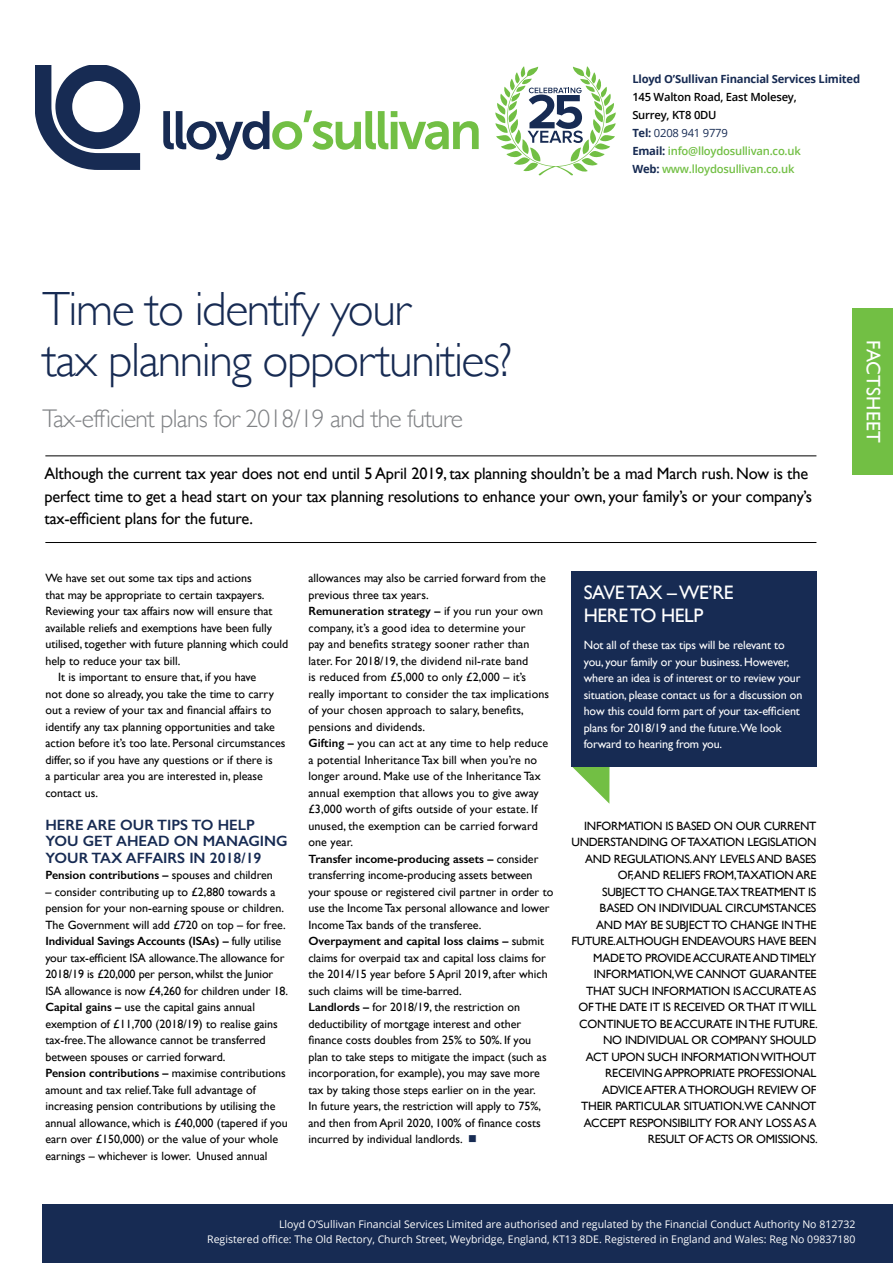
<style>
.page{position:relative;width:893px;height:1263px;background:#fff}
.page>*{position:absolute;margin:0;border:0;box-sizing:border-box;transform-origin:0 0}
.t1{font:300 48px/51px "Gill Sans";letter-spacing:-.03em;color:#172b53}
.t2{font:300 25.5px "Gill Sans";letter-spacing:-.03em;color:#808285}
.t3{font:19.5px/22.5px "Gill Sans";letter-spacing:-.02em;color:#fff}
.t4{font:19.5px "Gill Sans";letter-spacing:.01em;color:#fff}
.t5{font:16.5px/22.5px "Gill Sans";letter-spacing:-.01em;color:#000}
.t6{font:600 15px/16.5px "Gill Sans";color:#172b53}
.t7{font:12px/16.5px "Gill Sans";color:#000}
.t8{font:12px/16.5px "Gill Sans";letter-spacing:-.02em;color:#000;text-align:right}
.t9{font:12px/16.5px "Gill Sans";letter-spacing:-.01em;color:#fff}
.t10{font:600 12px "Gill Sans";color:#000}
.t11{font:600 11.25px/18px "Open Sans";letter-spacing:-.02em;color:#72bf44}
.t12{font:700 11.25px "Open Sans";letter-spacing:-.02em;color:#172b53}
.t13{font:10.5px/15px "Open Sans";color:#fff;text-align:right}
.s1{color:#000}
.s2{font-weight:700;color:#172b53}
.s3{font-weight:400;color:#172b53}
.s4{font-weight:400}
.s5{font-weight:600}
.s6{color:#172b53}
</style>
<div class="page">
<hr style="left:45px;top:542px;width:771px;height:1px;background:#000">
<hr style="left:45px;top:455px;width:771px;height:1px;background:#000">
<div style="left:852px;top:308px;width:41px;height:166px;background:#72bf44"></div>
<svg style="left:571px;top:766px;width:38px;height:37px"></svg>
<div style="left:571px;top:571px;width:245px;height:195px;background:#172b53"></div>
<div style="left:43px;top:1204px;width:850px;height:59px;background:#172b53"></div>
<svg style="left:163px;top:110px;width:316px;height:50px"></svg>
<svg style="left:35px;top:65px;width:105px;height:105px"></svg>
<svg style="left:495px;top:66px;width:121px;height:109px"></svg>
<p class="t12" style="left:632px;top:71px;width:229px">Lloyd O’Sullivan Financial Services Limited</p>
<p class="t11" style="left:632px;top:88px;width:170px"><span class="s1">145 Walton Road, East Molesey,<br>Surrey, KT8 0DU<br></span><span class="s2">Tel:</span> <span class="s3">0208 941 9779<br></span><span class="s2">Email:</span> info@lloydosullivan.co.uk<br><span class="s2">Web:</span> www.lloydosullivan.co.uk</p>
<h1 class="t1" style="left:43px;top:284px;width:471px">Time to identify your<br>tax planning opportunities?</h1>
<h2 class="t2" style="left:43px;top:404px;width:422px">Tax-efficient plans for 2018/19 and the future</h2>
<p class="t5" style="left:44px;top:462px;width:769px">Although the current tax year does not end until 5 April 2019, tax planning shouldn’t be a mad March rush. Now is the perfect time to get a head start on your tax planning resolutions to enhance your own, your family’s or your company’s tax-efficient plans for the future.</p>
<p class="t7" style="left:45px;top:570px;width:208px">We have set out some tax tips and actions</p>
<p class="t7" style="left:45px;top:586px;width:221px">that may be appropriate to certain taxpayers.</p>
<p class="t7" style="left:45px;top:603px;width:229px">Reviewing your tax affairs now will ensure that</p>
<p class="t7" style="left:45px;top:619px;width:228px">available reliefs and exemptions have been fully</p>
<p class="t7" style="left:45px;top:636px;width:244px">utilised, together with future planning which could</p>
<p class="t7" style="left:45px;top:652px;width:137px">help to reduce your tax bill.</p>
<p class="t7" style="left:58px;top:669px;width:200px">It is important to ensure that, if you have</p>
<p class="t7" style="left:45px;top:685px;width:230px">not done so already, you take the time to carry</p>
<p class="t7" style="left:45px;top:702px;width:227px">out a review of your tax and financial affairs to</p>
<p class="t7" style="left:45px;top:718px;width:231px">identify any tax planning opportunities and take</p>
<p class="t7" style="left:45px;top:735px;width:241px">action before it’s too late. Personal circumstances</p>
<p class="t7" style="left:45px;top:751px;width:229px">differ, so if you have any questions or if there is</p>
<p class="t7" style="left:45px;top:768px;width:219px">a particular area you are interested in, please</p>
<p class="t7" style="left:45px;top:784px;width:54px">contact us.</p>
<p class="t6" style="left:45px;top:816px;width:244px">HERE ARE OUR TIPS TO HELP<br>YOU GET AHEAD ON MANAGING<br>YOUR TAX AFFAIRS IN 2018/19</p>
<p class="t10" style="left:45px;top:868px;width:229px">Pension contributions – <span class="s4">spouses and children</span></p>
<p class="t7" style="left:45px;top:883px;width:244px">– consider contributing up to £2,880 towards a pension for your non-earning spouse or children.<br>The Government will add £720 on top – for free.<br><span class="s5">Individual Savings Accounts (ISAs) –</span> fully utilise your tax-efficient ISA allowance.The allowance for 2018/19 is £20,000 per person, whilst the Junior ISA allowance is now £4,260 for children under 18.<br><span class="s5">Capital gains –</span> use the capital gains annual exemption of £11,700 (2018/19) to realise gains tax-free.The allowance cannot be transferred between spouses or carried forward.<br><span class="s5">Pension contributions –</span> maximise contributions amount and tax relief.Take full advantage of increasing pension contributions by utilising the annual allowance, which is £40,000 (tapered if you earn over £150,000) or the value of your whole earnings – whichever is lower. Unused annual</p>
<p class="t7" style="left:308px;top:570px;width:246px">allowances may also be carried forward from the previous three tax years.<br><span class="s5">Remuneration strategy –</span> if you run your own company, it’s a good idea to determine your<br>pay and benefits strategy sooner rather than later. For 2018/19, the dividend nil-rate band<br>is reduced from £5,000 to only £2,000 – it’s really important to consider the tax implications of your chosen approach to salary, benefits, pensions and dividends.<br><span class="s5">Gifting –</span> you can act at any time to help reduce a potential Inheritance Tax bill when you’re no longer around. Make use of the Inheritance Tax annual exemption that allows you to give away £3,000 worth of gifts outside of your estate. If unused, the exemption can be carried forward one year.<br><span class="s5">Transfer income-producing assets –</span> consider transferring income-producing assets between your spouse or registered civil partner in order to use the Income Tax personal allowance and lower Income Tax bands of the transferee.<br><span class="s5">Overpayment and capital loss claims –</span> submit claims for overpaid tax and capital loss claims for the 2014/15 year before 5 April 2019, after which such claims will be time-barred.<br><span class="s5">Landlords –</span> for 2018/19, the restriction on deductibility of mortgage interest and other finance costs doubles from 25% to 50%. If you plan to take steps to mitigate the impact (such as incorporation, for example), you may save more tax by taking those steps earlier on in the year.<br>In future years, the restriction will apply to 75%, and then from April 2020, 100% of finance costs incurred by individual landlords. <span class="s6">■</span></p>
<h3 class="t3" style="left:584px;top:581px;width:151px">SAVE TAX – WE’RE<br>HERE TO HELP</h3>
<p class="t9" style="left:584px;top:637px;width:220px">Not all of these tax tips will be relevant to you, your family or your business. However, where an idea is of interest or to review your situation, please contact us for a discussion on how this could form part of your tax-efficient plans for 2018/19 and the future.We look forward to hearing from you.</p>
<p class="t8" style="left:571px;top:817px;width:248px">INFORMATION IS BASED ON OUR CURRENT UNDERSTANDING OF TAXATION LEGISLATION AND REGULATIONS.ANY LEVELS AND BASES OF,AND RELIEFS FROM,TAXATION ARE<br>SUBJECT TO CHANGE.TAX TREATMENT IS BASED ON INDIVIDUAL CIRCUMSTANCES<br>AND MAY BE SUBJECT TO CHANGE IN THE FUTURE.ALTHOUGH ENDEAVOURS HAVE BEEN MADE TO PROVIDE ACCURATE AND TIMELY INFORMATION,WE CANNOT GUARANTEE THAT SUCH INFORMATION IS ACCURATE AS OF THE DATE IT IS RECEIVED OR THAT IT WILL CONTINUE TO BE ACCURATE IN THE FUTURE.<br>NO INDIVIDUAL OR COMPANY SHOULD<br>ACT UPON SUCH INFORMATION WITHOUT RECEIVING APPROPRIATE PROFESSIONAL ADVICE AFTER A THOROUGH REVIEW OF THEIR PARTICULAR SITUATION.WE CANNOT ACCEPT RESPONSIBILITY FOR ANY LOSS AS A RESULT OF ACTS OR OMISSIONS.</p>
<h3 class="t4" style="left:885px;top:340px;width:104px;rotate:90deg">FACTSHEET</h3>
<p class="t13" style="left:207px;top:1216px;width:650px">Lloyd O’Sullivan Financial Services Limited are authorised and regulated by the Financial Conduct Authority No 812732<br>Registered office: The Old Rectory, Church Street, Weybridge, England, KT13 8DE. Registered in England and Wales: Reg No 09837180</p>
</div>
